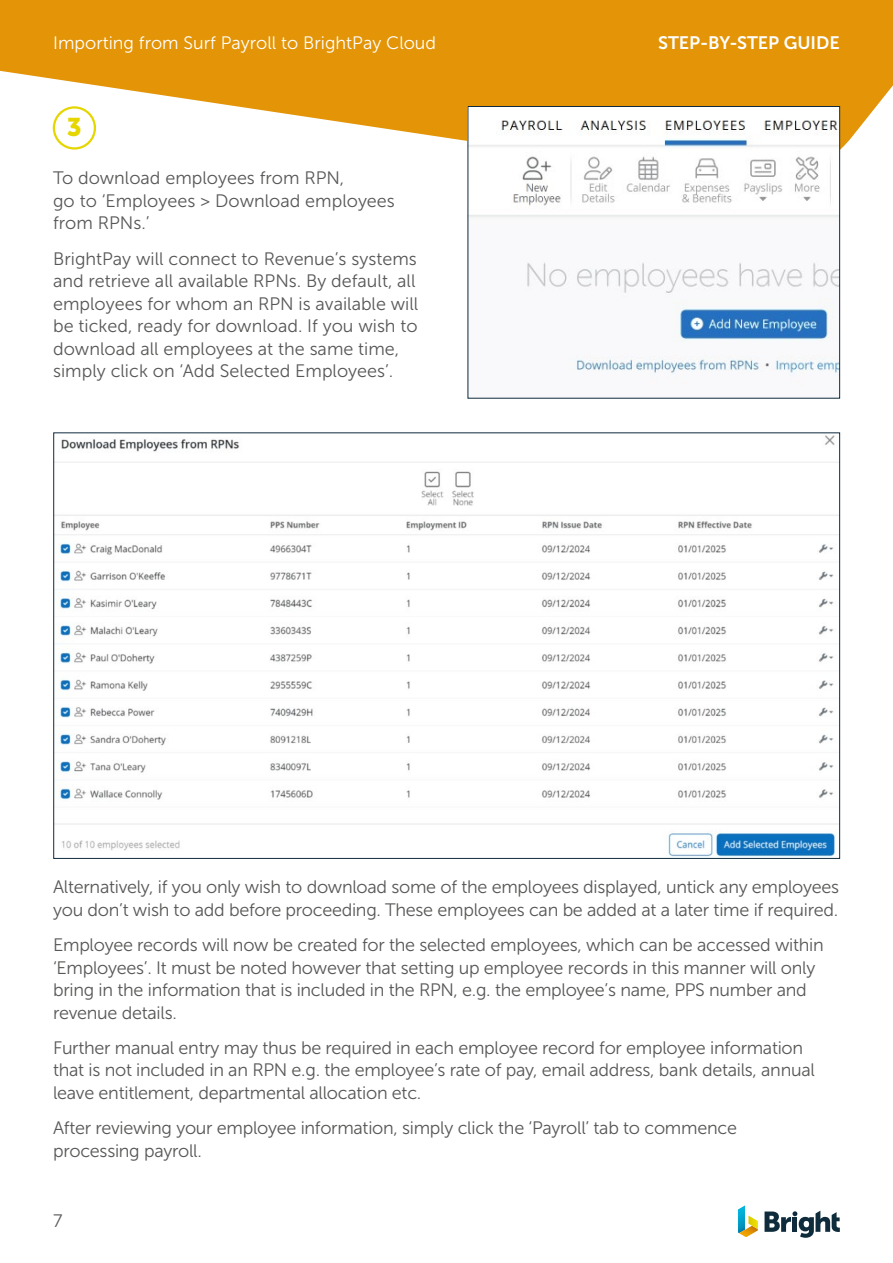
<style>
.page{position:relative;width:893px;height:1263px;background:#fff}
.page>*{position:absolute;margin:0;border:0;box-sizing:border-box;transform-origin:0 0}
.t1{font:25.5px "Museo Sans 900";color:#e6d600}
.t2{font:18px/22.5px "Museo Sans 300";letter-spacing:-.015em;color:#575756}
.t3{font:18px "Museo Sans 300";color:#fff}
.t4{font:18px "Museo Sans 700";color:#fff}
</style>
<div class="page">
<svg style="left:0;top:0;width:893px;height:188px;fill:#e39407"></svg>
<svg style="left:764px;top:1210px;width:76px;height:28px"></svg>
<svg style="left:738px;top:1205px;width:20px;height:32px"></svg>
<div style="left:53px;top:106px;width:43px;height:44px;border:2px solid #e6d600;border-radius:50%"></div>
<img style="left:470px;top:108px;width:368px;height:270px">
<div style="left:468px;top:106px;width:372px;height:292px;border:1px solid #0f2b3d"></div>
<img style="left:56px;top:435px;width:782px;height:422px">
<p class="t3" style="left:53px;top:33px;width:384px">Importing from Surf Payroll to BrightPay Cloud</p>
<p class="t4" style="left:658px;top:33px;width:183px">STEP-BY-STEP GUIDE</p>
<h1 class="t1" style="left:67px;top:113px;width:16px">3</h1>
<p class="t2" style="left:53px;top:167px;width:343px">To download employees from RPN,<br>go to ‘Employees &gt; Download employees from RPNs.’</p>
<p class="t2" style="left:53px;top:247px;width:367px">BrightPay will connect to Revenue’s systems and retrieve all available RPNs. By default, all employees for whom an RPN is available will be ticked, ready for download. If you wish to download all employees at the same time, simply click on ‘Add Selected Employees’.</p>
<p class="t2" style="left:53px;top:876px;width:788px">Alternatively, if you only wish to download some of the employees displayed, untick any employees you don’t wish to add before proceeding. These employees can be added at a later time if required.</p>
<p class="t2" style="left:53px;top:934px;width:772px">Employee records will now be created for the selected employees, which can be accessed within ‘Employees’. It must be noted however that setting up employee records in this manner will only bring in the information that is included in the RPN, e.g. the employee’s name, PPS number and revenue details.</p>
<p class="t2" style="left:53px;top:1036px;width:763px">Further manual entry may thus be required in each employee record for employee information that is not included in an RPN e.g. the employee’s rate of pay, email address, bank details, annual leave entitlement, departmental allocation etc.</p>
<p class="t2" style="left:53px;top:1117px;width:685px">After reviewing your employee information, simply click the ‘Payroll’ tab to commence processing payroll.</p>
<p class="t2" style="left:53px;top:1210px;width:11px">7</p>
</div>
